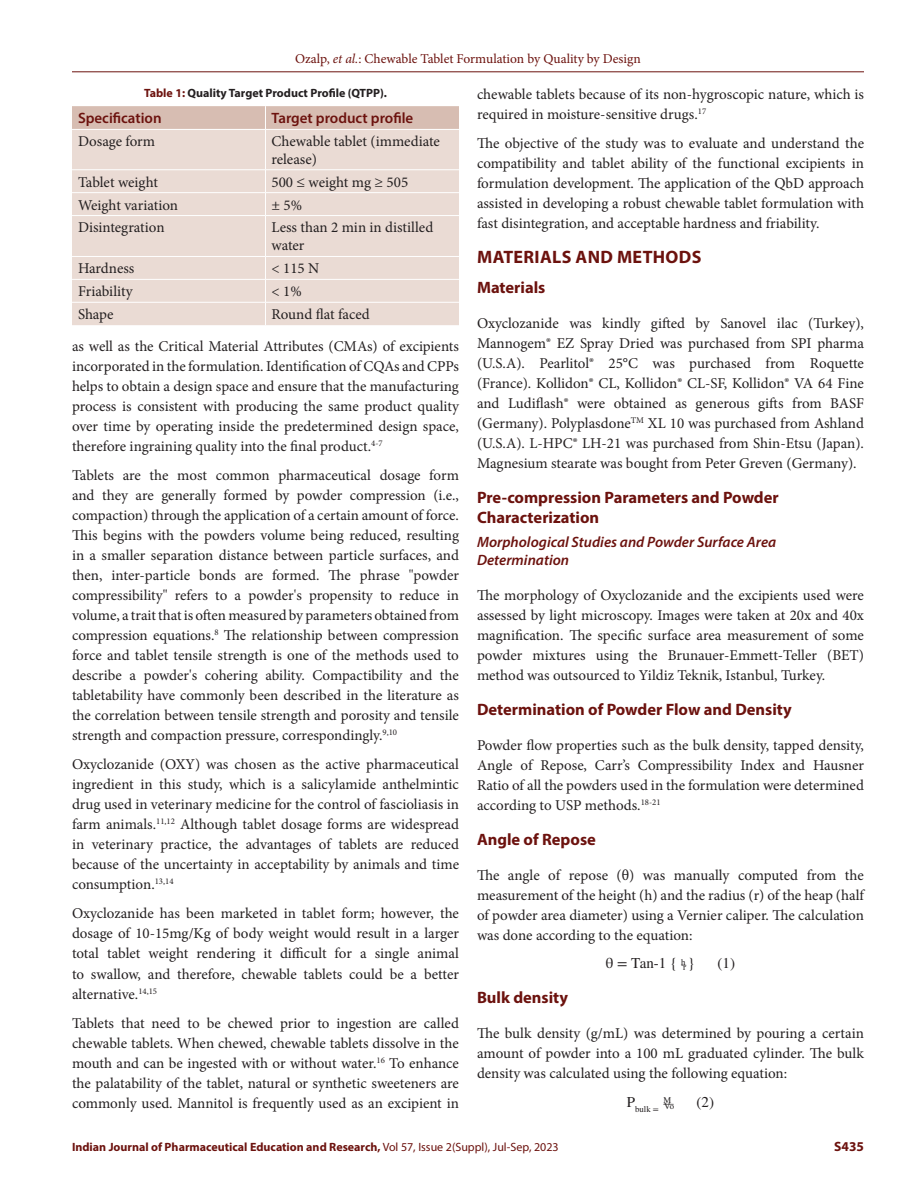
<style>
.page{position:relative;width:918px;height:1188px;background:#fff}
.page>*{position:absolute;margin:0;border:0;box-sizing:border-box;transform-origin:0 0}
.Heading_1{font:700 18px "Myriad Pro";letter-spacing:.02em;color:#6c120e}
.Heading_2{font:700 16.5px/20px "Myriad Pro";color:#6c120e}
.Heading_2_after_head{font:700 16.5px "Myriad Pro";color:#6c120e}
.Body_text{font:15px/20px "Minion Pro";color:#231f20;text-align:justify}
.Table_Body{font:15px/18px "Minion Pro";color:#231f20}
.Heading_3_after_head{font:italic 600 15px/18.5px "Myriad Pro";color:#6c120e}
.Table_Header{font:600 15px "Myriad Pro";color:#6c120e}
.Body_text-2{font:15px "STIX General";color:#231f20}
.t1{font:13.5px "Minion Pro";color:#6c120e}
.t2{font:700 13.5px "Myriad Pro";color:#6c120e}
.t3{font:700 12px "Myriad Pro";color:#6c120e}
.Table_Caption{font:700 12px "Myriad Pro";color:#231f20}
.Body_text-3{font:8.7px/6.1px "STIX General";color:#231f20}
.s1{font-style:italic}
.s2{color:#6c120e}
.s3{font-size:8.7px}
.s4{font-size:12px}
.s5{font-weight:400}
</style>
<div class="page">
<hr style="left:72px;top:72px;width:792px;height:1px;background:#6c120e">
<div style="left:72px;top:130px;width:387px;height:195px;background:#eadbd4"></div>
<div style="left:72px;top:106px;width:387px;height:23px;background:#d7bdb2"></div>
<hr style="left:265px;top:130px;width:1px;height:40px;background:#fff">
<hr style="left:72px;top:169px;width:193px;height:1px;background:#fff">
<hr style="left:265px;top:169px;width:194px;height:1px;background:#fff">
<hr style="left:72px;top:192px;width:193px;height:1px;background:#fff">
<hr style="left:265px;top:192px;width:194px;height:1px;background:#fff">
<svg style="left:265px;top:170px;width:1px;height:45px"></svg>
<hr style="left:72px;top:215px;width:193px;height:1px;background:#fff">
<hr style="left:265px;top:215px;width:194px;height:1px;background:#fff">
<hr style="left:265px;top:216px;width:1px;height:40px;background:#fff">
<hr style="left:72px;top:256px;width:193px;height:1px;background:#fff">
<hr style="left:265px;top:256px;width:194px;height:1px;background:#fff">
<hr style="left:72px;top:279px;width:193px;height:1px;background:#fff">
<hr style="left:265px;top:279px;width:194px;height:1px;background:#fff">
<hr style="left:72px;top:302px;width:193px;height:1px;background:#fff">
<hr style="left:265px;top:302px;width:194px;height:1px;background:#fff">
<svg style="left:265px;top:257px;width:1px;height:68px"></svg>
<p class="t1" style="left:295px;top:50px;width:347px">Ozalp, <span class="s1">et al.</span>: Chewable Tablet Formulation by Quality by Design</p>
<p class="Table_Caption" style="left:144px;top:85px;width:244px"><span class="s2">Table 1:</span> Quality Target Product Profile (QTPP).</p>
<p class="Table_Header" style="left:78px;top:109px;width:85px">Specification</p>
<p class="Table_Header" style="left:271px;top:109px;width:143px">Target product profile</p>
<p class="Table_Body" style="left:78px;top:132px;width:79px">Dosage form</p>
<p class="Table_Body" style="left:271px;top:132px;width:170px">Chewable tablet (immediate release)</p>
<p class="Table_Body" style="left:78px;top:173px;width:81px">Tablet weight</p>
<p class="Table_Body" style="left:271px;top:173px;width:138px">500 ≤ weight mg ≥ 505</p>
<p class="Table_Body" style="left:78px;top:196px;width:102px">Weight variation</p>
<p class="Table_Body" style="left:271px;top:196px;width:32px">± 5%</p>
<p class="Table_Body" style="left:78px;top:219px;width:88px">Disintegration</p>
<p class="Table_Body" style="left:271px;top:219px;width:163px">Less than 2 min in distilled water</p>
<p class="Table_Body" style="left:78px;top:260px;width:58px">Hardness</p>
<p class="Table_Body" style="left:271px;top:260px;width:49px">&lt; 115 N</p>
<p class="Table_Body" style="left:78px;top:283px;width:56px">Friability</p>
<p class="Table_Body" style="left:271px;top:283px;width:32px">&lt; 1%</p>
<p class="Table_Body" style="left:78px;top:305px;width:37px">Shape</p>
<p class="Table_Body" style="left:271px;top:305px;width:100px">Round flat faced</p>
<p class="Body_text" style="left:72px;top:336px;width:389px">as well as the Critical Material Attributes (CMAs) of excipients incorporated in the formulation. Identification of CQAs and CPPs helps to obtain a design space and ensure that the manufacturing process is consistent with producing the same product quality over time by operating inside the predetermined design space, therefore ingraining quality into the final product.<sup>4-7</sup></p>
<p class="Body_text" style="left:72px;top:465px;width:389px">Tablets are the most common pharmaceutical dosage form and they are generally formed by powder compression (i.e., compaction) through the application of a certain amount of force.<br>This begins with the powders volume being reduced, resulting in a smaller separation distance between particle surfaces, and then, inter-particle bonds are formed. The phrase "powder compressibility" refers to a powder's propensity to reduce in volume, a trait that is often measured by parameters obtained from compression equations.<sup>8</sup> The relationship between compression force and tablet tensile strength is one of the methods used to describe a powder's cohering ability. Compactibility and the tabletability have commonly been described in the literature as the correlation between tensile strength and porosity and tensile strength and compaction pressure, correspondingly.<sup>9,10</sup></p>
<p class="Body_text" style="left:72px;top:755px;width:389px">Oxyclozanide (OXY) was chosen as the active pharmaceutical ingredient in this study, which is a salicylamide anthelmintic drug used in veterinary medicine for the control of fascioliasis in farm animals.<sup>11,12</sup> Although tablet dosage forms are widespread in veterinary practice, the advantages of tablets are reduced because of the uncertainty in acceptability by animals and time consumption.<sup>13,14</sup></p>
<p class="Body_text" style="left:72px;top:904px;width:389px">Oxyclozanide has been marketed in tablet form; however, the dosage of 10-15mg/Kg of body weight would result in a larger total tablet weight rendering it difficult for a single animal to swallow, and therefore, chewable tablets could be a better alternative.<sup>14,15</sup></p>
<p class="Body_text" style="left:72px;top:1013px;width:389px">Tablets that need to be chewed prior to ingestion are called chewable tablets. When chewed, chewable tablets dissolve in the mouth and can be ingested with or without water.<sup>16</sup> To enhance the palatability of the tablet, natural or synthetic sweeteners are commonly used. Mannitol is frequently used as an excipient in</p>
<p class="Body_text" style="left:477px;top:84px;width:389px">chewable tablets because of its non-hygroscopic nature, which is required in moisture-sensitive drugs.<sup>17</sup></p>
<p class="Body_text" style="left:477px;top:133px;width:389px">The objective of the study was to evaluate and understand the compatibility and tablet ability of the functional excipients in formulation development. The application of the QbD approach assisted in developing a robust chewable tablet formulation with fast disintegration, and acceptable hardness and friability.</p>
<p class="Heading_1" style="left:477px;top:245px;width:226px">MATERIALS AND METHODS</p>
<p class="Heading_2_after_head" style="left:477px;top:277px;width:70px">Materials</p>
<p class="Body_text" style="left:477px;top:313px;width:389px">Oxyclozanide was kindly gifted by Sanovel ilac (Turkey), Mannogem® EZ Spray Dried was purchased from SPI pharma (U.S.A). Pearlitol® 25°C was purchased from Roquette (France). Kollidon® CL, Kollidon® CL-SF, Kollidon® VA 64 Fine and Ludiflash® were obtained as generous gifts from BASF (Germany). Polyplasdone<sup>TM</sup> XL 10 was purchased from Ashland (U.S.A). L-HPC® LH-21 was purchased from Shin-Etsu (Japan).<br>Magnesium stearate was bought from Peter Greven (Germany).</p>
<p class="Heading_2" style="left:477px;top:486px;width:303px">Pre-compression Parameters and Powder<br>Characterization</p>
<p class="Heading_3_after_head" style="left:477px;top:532px;width:301px">Morphological Studies and Powder Surface Area<br>Determination</p>
<p class="Body_text" style="left:477px;top:586px;width:389px">The morphology of Oxyclozanide and the excipients used were assessed by light microscopy. Images were taken at 20x and 40x magnification. The specific surface area measurement of some powder mixtures using the Brunauer-Emmett-Teller (BET) method was outsourced to Yildiz Teknik, Istanbul, Turkey.</p>
<p class="Heading_2" style="left:477px;top:699px;width:316px">Determination of Powder Flow and Density</p>
<p class="Body_text" style="left:477px;top:735px;width:389px">Powder flow properties such as the bulk density, tapped density, Angle of Repose, Carr’s Compressibility Index and Hausner Ratio of all the powders used in the formulation were determined according to USP methods.<sup>18-21</sup></p>
<p class="Heading_2" style="left:477px;top:829px;width:120px">Angle of Repose</p>
<p class="Body_text" style="left:477px;top:865px;width:389px">The angle of repose (θ) was manually computed from the measurement of the height (h) and the radius (r) of the heap (half of powder area diameter) using a Vernier caliper. The calculation was done according to the equation:</p>
<p class="Body_text-2" style="left:606px;top:953px;width:91px">θ = Tan-1 { <sup>h</sup><sup>_</sup><span class="s3">r</span> }</p>
<p class="Body_text-2" style="left:718px;top:953px;width:19px">(1)</p>
<p class="Heading_2" style="left:477px;top:987px;width:93px">Bulk density</p>
<p class="Body_text" style="left:477px;top:1024px;width:389px">The bulk density (g/mL) was determined by pouring a certain amount of powder into a 100 mL graduated cylinder. The bulk density was calculated using the following equation:</p>
<p class="Body_text-3" style="left:627px;top:1107px;width:34px"><sup>P</sup>bulk =</p>
<p class="Body_text-3" style="left:663px;top:1098px;width:12px">M<span class="s4">_<br></span>Vo</p>
<p class="Body_text-2" style="left:697px;top:1092px;width:19px">(2)</p>
<p class="t3" style="left:72px;top:1139px;width:488px">Indian Journal of Pharmaceutical Education and Research, <span class="s5">Vol 57, Issue 2(Suppl), Jul-Sep, 2023</span></p>
<p class="t2" style="left:834px;top:1137px;width:31px">S435</p>
</div>
